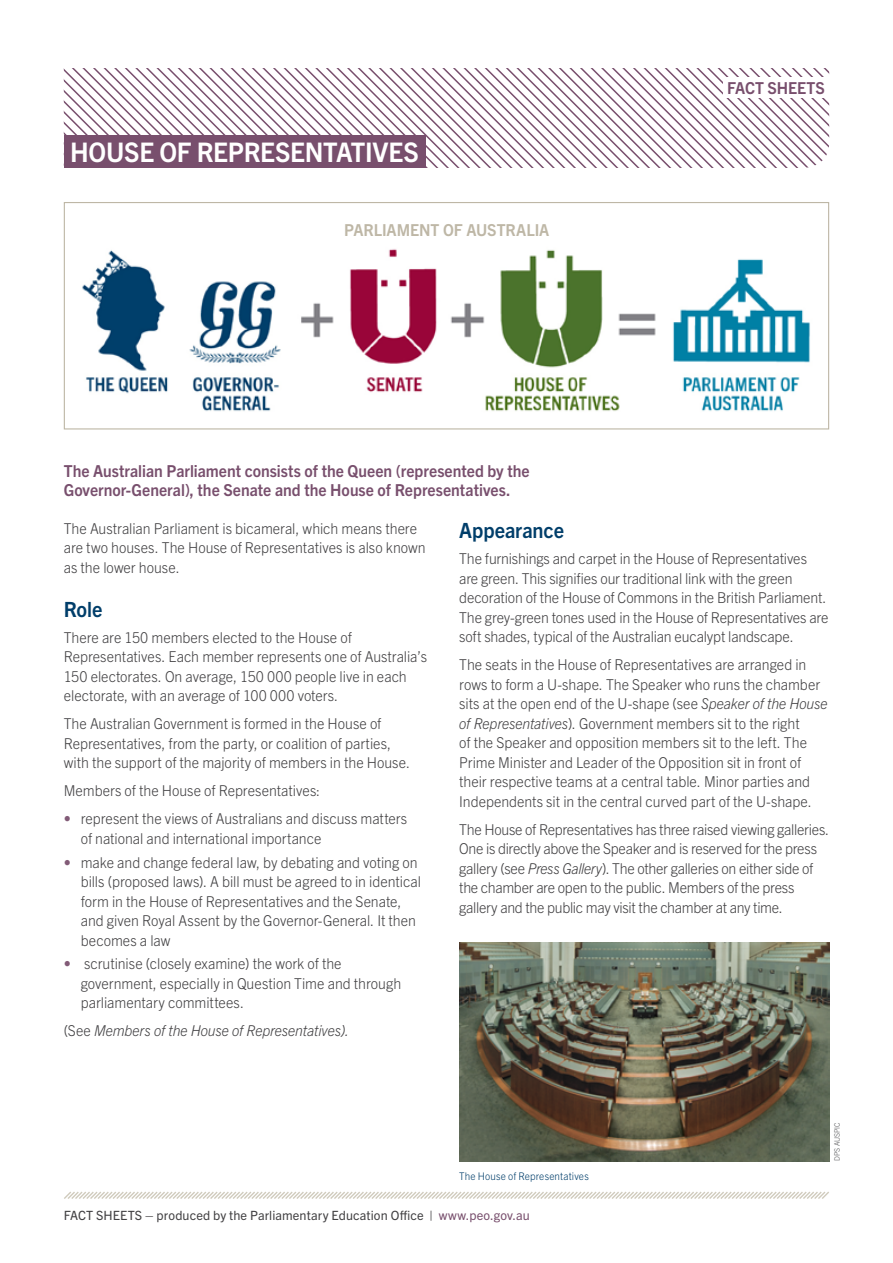
<style>
.page{position:relative;width:893px;height:1263px;background:#fff}
.page>*{position:absolute;margin:0;border:0;box-sizing:border-box;transform-origin:0 0}
.Heading_1{font:700 27px "Trade Gothic Next LT Pro";letter-spacing:-.01em;color:#fff;scale:.95 1}
.Heading_2{font:700 21px "Trade Gothic Next LT Pro";letter-spacing:-.005em;color:#003e6a;scale:.95 1}
.intro_text{font:700 16.5px/19.5px "Trade Gothic Next LT Pro";color:#784f6d;scale:.95 1}
.t1{font:700 16.5px "Trade Gothic Next LT Pro";letter-spacing:-.005em;color:#beb7a6;scale:.95 1}
.Body_text{font:300 15px/19.5px "Trade Gothic Next LT Pro";letter-spacing:-.005em;color:#414042;scale:.95 1}
.Bullets{font:300 15px/19.5px "Trade Gothic Next LT Pro";letter-spacing:-.005em;color:#414042;scale:.95 1}
.Bullets_last{font:300 15px/19.5px "Trade Gothic Next LT Pro";letter-spacing:-.005em;color:#414042;scale:.95 1}
.Body_text-2{font:italic 300 15px "Trade Gothic Next LT Pro";letter-spacing:-.01em;color:#414042;scale:.95 1}
.t2{font:12.75px "Trade Gothic Next LT Pro";letter-spacing:.01em;color:#414042}
.t3{font:300 10.5px "Trade Gothic Next LT Pro";letter-spacing:.015em;color:#003e6a;scale:.95 1}
.t4{font:300 7.5px "Trade Gothic Next LT Pro";letter-spacing:.005em;color:#58595b;scale:.95 1}
.s1{font-weight:700;color:#825b77}
.s2{font-style:normal}
.s3{font-style:italic}
.s4{color:#784f6d}
</style>
<div class="page">
<svg style="left:73px;top:68px;width:64px;height:68px"></svg>
<svg style="left:137px;top:68px;width:692px;height:100px"></svg>
<svg style="left:64px;top:1191px;width:765px;height:8px"></svg>
<div style="left:723px;top:78px;width:106px;height:20px;background:#fff"></div>
<div style="left:64px;top:136px;width:361px;height:32px;background:#784f6d"></div>
<img style="left:459px;top:942px;width:370px;height:220px">
<div style="left:64px;top:202px;width:765px;height:227px;border:1px solid #beb7a6"></div>
<img style="left:82px;top:249px;width:728px;height:162px">
<h1 class="Heading_1" style="left:70px;top:133px;width:369px">HOUSE OF REPRESENTATIVES</h1>
<p class="t1" style="left:344px;top:218px;width:218px">PARLIAMENT OF AUSTRALIA</p>
<p class="intro_text" style="left:727px;top:77px;width:104px">FACT SHEETS</p>
<p class="intro_text" style="left:64px;top:460px;width:492px">The Australian Parliament consists of the Queen (represented by the<br>Governor-General), the Senate and the House of Representatives.</p>
<p class="Body_text" style="left:64px;top:518px;width:383px">The Australian Parliament is bicameral, which means there are two houses. The House of Representatives is also known as the lower house.</p>
<h2 class="Heading_2" style="left:64px;top:595px;width:42px">Role</h2>
<p class="Body_text" style="left:64px;top:626px;width:384px">There are 150 members elected to the House of Representatives. Each member represents one of Australia’s 150 electorates. On average, 150 000 people live in each electorate, with an average of 100 000 voters.</p>
<p class="Body_text" style="left:64px;top:713px;width:366px">The Australian Government is formed in the House of<br>Representatives, from the party, or coalition of parties, with the support of the majority of members in the House.</p>
<p class="Body_text" style="left:64px;top:780px;width:271px">Members of the House of Representatives:</p>
<p class="Bullets" style="left:81px;top:808px;width:345px;text-indent:-17px"><span class="s1">•</span> represent the views of Australians and discuss matters of national and international importance</p>
<p class="Bullets" style="left:81px;top:851px;width:360px;text-indent:-17px"><span class="s1">•</span> make and change federal law, by debating and voting on bills (proposed laws). A bill must be agreed to in identical form in the House of Representatives and the Senate, and given Royal Assent by the Governor-General. It then becomes a law</p>
<p class="Bullets_last" style="left:81px;top:953px;width:339px;text-indent:-17px"><span class="s1">•</span> scrutinise (closely examine) the work of the government, especially in Question Time and through parliamentary committees.</p>
<p class="Body_text-2" style="left:64px;top:1020px;width:302px"><span class="s2">(See</span> Members of the House of Representatives).</p>
<h2 class="Heading_2" style="left:459px;top:516px;width:112px">Appearance</h2>
<p class="Body_text" style="left:459px;top:548px;width:390px">The furnishings and carpet in the House of Representatives are green. This signifies our traditional link with the green decoration of the House of Commons in the British Parliament.<br>The grey-green tones used in the House of Representatives are soft shades, typical of the Australian eucalypt landscape.</p>
<p class="Body_text" style="left:459px;top:654px;width:389px">The seats in the House of Representatives are arranged in rows to form a U-shape. The Speaker who runs the chamber sits at the open end of the U-shape (see <span class="s3">Speaker of the House of Representatives</span>). Government members sit to the right<br>of the Speaker and opposition members sit to the left. The Prime Minister and Leader of the Opposition sit in front of their respective teams at a central table. Minor parties and Independents sit in the central curved part of the U-shape.</p>
<p class="Body_text" style="left:459px;top:818px;width:391px">The House of Representatives has three raised viewing galleries.<br>One is directly above the Speaker and is reserved for the press gallery (see <span class="s3">Press Gallery</span>). The other galleries on either side of the chamber are open to the public. Members of the press gallery and the public may visit the chamber at any time.</p>
<p class="t3" style="left:459px;top:1169px;width:138px">The House of Representatives</p>
<p class="t2" style="left:64px;top:1206px;width:468px">FACT SHEETS – produced by the Parliamentary Education Office | <span class="s4">www.peo.gov.au</span></p>
<p class="t4" style="left:832px;top:1161px;width:42px;rotate:-90deg">DPS AUSPIC</p>
</div>
